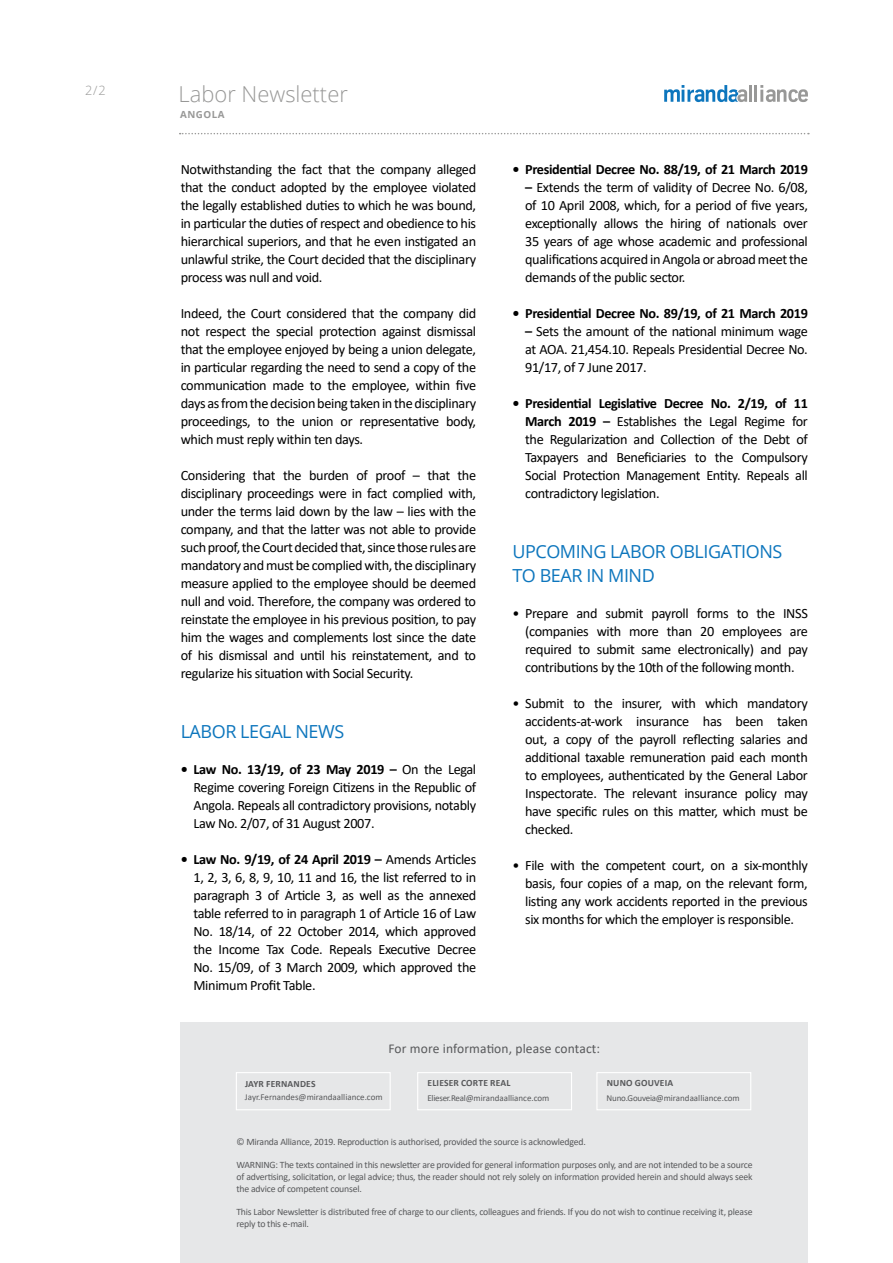
<style>
.page{position:relative;width:893px;height:1263px;background:#fff}
.page>*{position:absolute;margin:0;border:0;box-sizing:border-box;transform-origin:0 0}
.t1{font:300 21.9px "Open Sans";color:#989897}
.t2{font:18px "Open Sans";letter-spacing:-.025em;color:#0d76bd}
.t3{font:14.25px/18px "Calibri";letter-spacing:-.025em;color:#000;text-align:justify}
.t4{font:700 14.25px "Calibri";letter-spacing:-.025em;color:#000}
.t5{font:13.5px "Calibri";letter-spacing:.01em;color:#58595b}
.t6{font:300 12.75px "Open Sans";color:#989897}
.t7{font:9.75px/11.7px "Calibri";letter-spacing:-.02em;color:#58595b;text-align:justify}
.t8{font:700 9.75px "Open Sans";color:#989897}
.t9{font:700 9.6px "Calibri";letter-spacing:.02em;color:#58595b}
.t10{font:9px "Calibri";color:#58595b}
.s1{font-weight:700}
</style>
<div class="page">
<svg style="left:180px;top:133px;width:629px;height:1px"></svg>
<svg style="left:664px;top:85px;width:87px;height:17px"></svg>
<hr style="left:754px;top:85px;width:3px;height:17px;background:#989897">
<svg style="left:760px;top:85px;width:48px;height:17px"></svg>
<div style="left:181px;top:1023px;width:627px;height:240px;background:#e6e7e8"></div>
<div style="left:236px;top:1072px;width:155px;height:38px;border:1px solid #fff"></div>
<div style="left:417px;top:1072px;width:155px;height:38px;border:1px solid #fff"></div>
<div style="left:596px;top:1072px;width:155px;height:38px;border:1px solid #fff"></div>
<p class="t6" style="left:85px;top:81px;width:22px">2/2</p>
<h1 class="t1" style="left:179px;top:79px;width:171px">Labor Newsletter</h1>
<p class="t8" style="left:180px;top:108px;width:9px">ANGOLA</p>
<p class="t3" style="left:181px;top:160px;width:297px">Notwithstanding the fact that the company alleged that the conduct adopted by the employee violated the legally established duties to which he was bound, in particular the duties of respect and obedience to his hierarchical superiors, and that he even instigated an unlawful strike, the Court decided that the disciplinary process was null and void.</p>
<p class="t3" style="left:181px;top:304px;width:297px">Indeed, the Court considered that the company did not respect the special protection against dismissal that the employee enjoyed by being a union delegate, in particular regarding the need to send a copy of the communication made to the employee, within five days as from the decision being taken in the disciplinary proceedings, to the union or representative body, which must reply within ten days.</p>
<p class="t3" style="left:181px;top:466px;width:297px">Considering that the burden of proof – that the disciplinary proceedings were in fact complied with, under the terms laid down by the law – lies with the company, and that the latter was not able to provide such proof, the Court decided that, since those rules are mandatory and must be complied with, the disciplinary measure applied to the employee should be deemed null and void. Therefore, the company was ordered to reinstate the employee in his previous position, to pay him the wages and complements lost since the date of his dismissal and until his reinstatement, and to regularize his situation with Social Security.</p>
<p class="t2" style="left:181px;top:720px;width:165px">LABOR LEGAL NEWS</p>
<p class="t3" style="left:193px;top:760px;width:284px;text-indent:-13px"><span class="s1">• Law No. 13/19, of 23 May 2019 –</span> On the Legal Regime covering Foreign Citizens in the Republic of Angola. Repeals all contradictory provisions, notably Law No. 2/07, of 31 August 2007.</p>
<p class="t3" style="left:193px;top:850px;width:284px;text-indent:-13px"><span class="s1">• Law No. 9/19, of 24 April 2019 –</span> Amends Articles 1, 2, 3, 6, 8, 9, 10, 11 and 16, the list referred to in paragraph 3 of Article 3, as well as the annexed table referred to in paragraph 1 of Article 16 of Law No. 18/14, of 22 October 2014, which approved the Income Tax Code. Repeals Executive Decree No. 15/09, of 3 March 2009, which approved the Minimum Profit Table.</p>
<p class="t4" style="left:512px;top:160px;width:297px">• Presidential Decree No. 88/19, of 21 March 2019</p>
<p class="t3" style="left:525px;top:178px;width:284px"><span class="s1">–</span> Extends the term of validity of Decree No. 6/08, of 10 April 2008, which, for a period of five years, exceptionally allows the hiring of nationals over 35 years of age whose academic and professional qualifications acquired in Angola or abroad meet the demands of the public sector.</p>
<p class="t4" style="left:512px;top:304px;width:297px">• Presidential Decree No. 89/19, of 21 March 2019</p>
<p class="t3" style="left:525px;top:322px;width:284px"><span class="s1">–</span> Sets the amount of the national minimum wage at AOA. 21,454.10. Repeals Presidential Decree No.<br>91/17, of 7 June 2017.</p>
<p class="t3" style="left:525px;top:394px;width:284px;text-indent:-13px"><span class="s1">• Presidential Legislative Decree No. 2/19, of 11<br>March 2019 –</span> Establishes the Legal Regime for the Regularization and Collection of the Debt of Taxpayers and Beneficiaries to the Compulsory Social Protection Management Entity. Repeals all contradictory legislation.</p>
<p class="t2" style="left:512px;top:540px;width:74px">UPCOMING</p>
<p class="t2" style="left:610px;top:540px;width:12px">LABOR</p>
<p class="t2" style="left:670px;top:540px;width:12px">OBLIGATIONS</p>
<p class="t2" style="left:512px;top:564px;width:39px">TO BEAR</p>
<p class="t2" style="left:586px;top:564px;width:49px">IN MIND</p>
<p class="t3" style="left:525px;top:604px;width:284px;text-indent:-13px">• Prepare and submit payroll forms to the INSS (companies with more than 20 employees are required to submit same electronically) and pay contributions by the 10th of the following month.</p>
<p class="t3" style="left:525px;top:694px;width:284px;text-indent:-13px">• Submit to the insurer, with which mandatory accidents-at-work insurance has been taken out, a copy of the payroll reflecting salaries and additional taxable remuneration paid each month to employees, authenticated by the General Labor Inspectorate. The relevant insurance policy may have specific rules on this matter, which must be checked.</p>
<p class="t3" style="left:525px;top:856px;width:284px;text-indent:-13px">• File with the competent court, on a six-monthly basis, four copies of a map, on the relevant form, listing any work accidents reported in the previous six months for which the employer is responsible.</p>
<p class="t5" style="left:388px;top:1039px;width:213px">For more information, please contact:</p>
<p class="t9" style="left:428px;top:1076px;width:18px">Elieser</p>
<p class="t9" style="left:461px;top:1076px;width:41px">Corte Real</p>
<p class="t10" style="left:427px;top:1091px;width:124px">Elieser.Real@mirandaalliance.com</p>
<p class="t7" style="left:236px;top:1135px;width:351px">© Miranda Alliance, 2019. Reproduction is authorised, provided the source is acknowledged.</p>
<p class="t7" style="left:236px;top:1159px;width:518px">WARNING: The texts contained in this newsletter are provided for general information purposes only, and are not intended to be a source of advertising, solicitation, or legal advice; thus, the reader should not rely solely on information provided herein and should always seek the advice of competent counsel.</p>
<p class="t7" style="left:236px;top:1206px;width:518px">This Labor Newsletter is distributed free of charge to our clients, colleagues and friends. If you do not wish to continue receiving it, please reply to this e-mail.</p>
<p class="t9" style="left:607px;top:1076px;width:68px">Nuno Gouveia</p>
<p class="t10" style="left:607px;top:1091px;width:135px">Nuno.Gouveia@mirandaalliance.com</p>
<p class="t9" style="left:245px;top:1077px;width:72px">Jayr Fernandes</p>
<p class="t10" style="left:245px;top:1091px;width:139px">Jayr.Fernandes@mirandaalliance.com</p>
</div>
